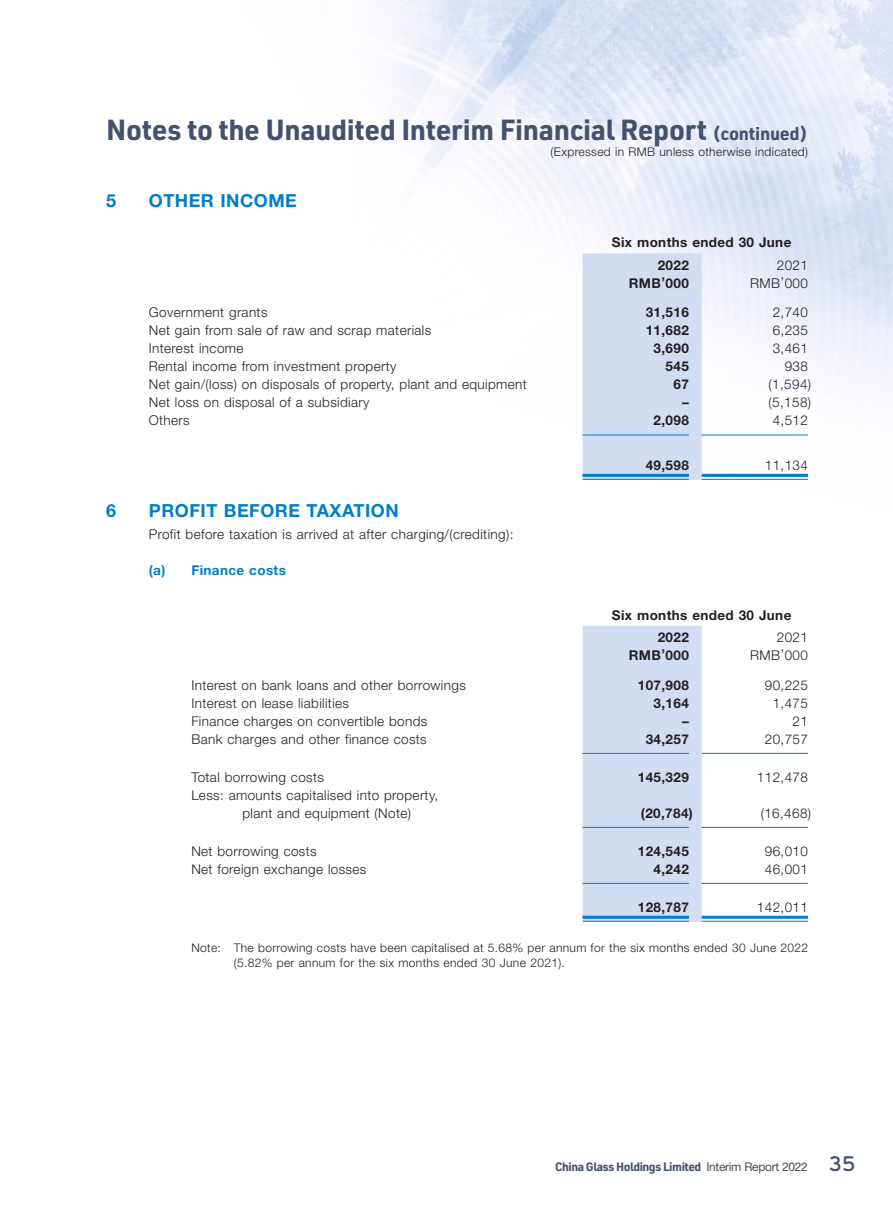
<style>
.page{position:relative;width:893px;height:1212px;background:#fff}
.page>*{position:absolute;margin:0;border:0;box-sizing:border-box;transform-origin:0 0}
.t1{font:700 28.5px "URWDIN";letter-spacing:-.015em;color:#45526e}
.Heading_1{font:700 18px "Helvetica Neue LT Std";letter-spacing:.03em;color:#007eca}
.Body_Text{font:300 13.5px/18px "Helvetica Neue LT Std";letter-spacing:.03em;color:#231f20}
.Body_Text-2{font:700 13.5px "Helvetica Neue LT Std";letter-spacing:.03em;color:#231f20}
.Heading_2{font:700 13.5px "Helvetica Neue LT Std";letter-spacing:.03em;color:#007eca}
.Notes{font:300 12px/15px "Helvetica Neue LT Std";letter-spacing:.03em;color:#231f20}
.t2{font:700 12px "URWDIN";letter-spacing:-.04em;color:#45526e}
.s1{font-size:18px}
.s2{font-family:"Helvetica Neue LT Std";font-weight:400;color:#4b4c4d}
.s3{font-family:"Interstate";font-weight:400;font-size:21px}
</style>
<div class="page">
<img style="left:393px;top:0;width:500px;height:922px">
<div style="left:583px;top:253px;width:119px;height:227px;background:#d2ddf2"></div>
<hr style="left:583px;top:435px;width:106px;height:1px;background:#007eca">
<hr style="left:702px;top:435px;width:106px;height:1px;background:#007eca">
<hr style="left:583px;top:474px;width:106px;height:3px;background:#007eca">
<hr style="left:583px;top:479px;width:106px;height:1px;background:#007eca">
<hr style="left:702px;top:474px;width:106px;height:3px;background:#007eca">
<hr style="left:702px;top:479px;width:106px;height:1px;background:#007eca">
<div style="left:583px;top:626px;width:119px;height:296px;background:#d2ddf2"></div>
<hr style="left:583px;top:753px;width:106px;height:1px;background:#007eca">
<hr style="left:702px;top:753px;width:106px;height:1px;background:#007eca">
<hr style="left:583px;top:827px;width:106px;height:1px;background:#007eca">
<hr style="left:702px;top:827px;width:106px;height:1px;background:#007eca">
<hr style="left:583px;top:883px;width:106px;height:1px;background:#007eca">
<hr style="left:702px;top:883px;width:106px;height:1px;background:#007eca">
<hr style="left:583px;top:916px;width:106px;height:3px;background:#007eca">
<hr style="left:583px;top:921px;width:106px;height:1px;background:#007eca">
<hr style="left:702px;top:916px;width:106px;height:3px;background:#007eca">
<hr style="left:702px;top:921px;width:106px;height:1px;background:#007eca">
<h1 class="t1" style="left:106px;top:110px;width:703px">Notes to the Unaudited Interim Financial Report <span class="s1">(continued)</span></h1>
<p class="Notes" style="left:551px;top:144px;width:259px">(Expressed in RMB unless otherwise indicated)</p>
<p class="Heading_1" style="left:106px;top:190px;width:12px">5</p>
<p class="Heading_1" style="left:149px;top:190px;width:150px">OTHER INCOME</p>
<p class="Body_Text-2" style="left:612px;top:234px;width:181px">Six months ended 30 June</p>
<p class="Body_Text-2" style="left:658px;top:257px;width:33px">2022</p>
<p class="Body_Text" style="left:777px;top:256px;width:33px">2021</p>
<p class="Body_Text-2" style="left:629px;top:275px;width:62px">RMB’000</p>
<p class="Body_Text" style="left:750px;top:274px;width:59px">RMB’000</p>
<p class="Body_Text" style="left:149px;top:303px;width:120px">Government grants</p>
<p class="Body_Text-2" style="left:646px;top:304px;width:45px">31,516</p>
<p class="Body_Text" style="left:773px;top:303px;width:37px">2,740</p>
<p class="Body_Text" style="left:149px;top:321px;width:284px">Net gain from sale of raw and scrap materials</p>
<p class="Body_Text-2" style="left:646px;top:322px;width:45px">11,682</p>
<p class="Body_Text" style="left:773px;top:321px;width:37px">6,235</p>
<p class="Body_Text" style="left:149px;top:339px;width:96px">Interest income</p>
<p class="Body_Text-2" style="left:654px;top:340px;width:37px">3,690</p>
<p class="Body_Text" style="left:773px;top:339px;width:37px">3,461</p>
<p class="Body_Text" style="left:149px;top:357px;width:249px">Rental income from investment property</p>
<p class="Body_Text-2" style="left:666px;top:358px;width:25px">545</p>
<p class="Body_Text" style="left:785px;top:357px;width:25px">938</p>
<p class="Body_Text" style="left:149px;top:375px;width:380px">Net gain/(loss) on disposals of property, plant and equipment</p>
<p class="Body_Text-2" style="left:673px;top:376px;width:17px">67</p>
<p class="Body_Text" style="left:769px;top:375px;width:44px">(1,594)</p>
<p class="Body_Text" style="left:149px;top:393px;width:222px">Net loss on disposal of a subsidiary</p>
<p class="Body_Text-2" style="left:682px;top:394px;width:8px">–</p>
<p class="Body_Text" style="left:769px;top:393px;width:44px">(5,158)</p>
<p class="Body_Text" style="left:149px;top:411px;width:42px">Others</p>
<p class="Body_Text-2" style="left:654px;top:412px;width:37px">2,098</p>
<p class="Body_Text" style="left:773px;top:411px;width:37px">4,512</p>
<p class="Body_Text-2" style="left:646px;top:457px;width:45px">49,598</p>
<p class="Body_Text" style="left:765px;top:456px;width:45px">11,134</p>
<p class="Heading_1" style="left:106px;top:500px;width:12px">6</p>
<p class="Heading_1" style="left:149px;top:500px;width:251px">PROFIT BEFORE TAXATION</p>
<p class="Body_Text" style="left:149px;top:525px;width:366px">Profit before taxation is arrived at after charging/(crediting):</p>
<p class="Heading_2" style="left:149px;top:562px;width:139px">(a) Finance costs</p>
<p class="Body_Text-2" style="left:612px;top:607px;width:181px">Six months ended 30 June</p>
<p class="Body_Text-2" style="left:658px;top:629px;width:33px">2022</p>
<p class="Body_Text" style="left:777px;top:628px;width:33px">2021</p>
<p class="Body_Text-2" style="left:629px;top:647px;width:62px">RMB’000</p>
<p class="Body_Text" style="left:750px;top:646px;width:59px">RMB’000</p>
<p class="Body_Text" style="left:191px;top:675px;width:276px">Interest on bank loans and other borrowings</p>
<p class="Body_Text-2" style="left:638px;top:676px;width:53px">107,908</p>
<p class="Body_Text" style="left:765px;top:675px;width:45px">90,225</p>
<p class="Body_Text" style="left:191px;top:693px;width:159px">Interest on lease liabilities</p>
<p class="Body_Text-2" style="left:654px;top:694px;width:37px">3,164</p>
<p class="Body_Text" style="left:773px;top:693px;width:37px">1,475</p>
<p class="Body_Text" style="left:191px;top:711px;width:238px">Finance charges on convertible bonds</p>
<p class="Body_Text-2" style="left:682px;top:712px;width:8px">–</p>
<p class="Body_Text" style="left:792px;top:711px;width:17px">21</p>
<p class="Body_Text" style="left:191px;top:729px;width:237px">Bank charges and other finance costs</p>
<p class="Body_Text-2" style="left:646px;top:730px;width:45px">34,257</p>
<p class="Body_Text" style="left:765px;top:729px;width:45px">20,757</p>
<p class="Body_Text" style="left:191px;top:767px;width:134px">Total borrowing costs</p>
<p class="Body_Text-2" style="left:638px;top:768px;width:53px">145,329</p>
<p class="Body_Text" style="left:757px;top:767px;width:53px">112,478</p>
<p class="Body_Text" style="left:242px;top:785px;width:197px;text-indent:-51px">Less: amounts capitalised into property, plant and equipment (Note)</p>
<p class="Body_Text-2" style="left:641px;top:804px;width:53px">(20,784)</p>
<p class="Body_Text" style="left:761px;top:803px;width:52px">(16,468)</p>
<p class="Body_Text" style="left:191px;top:841px;width:127px">Net borrowing costs</p>
<p class="Body_Text-2" style="left:638px;top:842px;width:53px">124,545</p>
<p class="Body_Text" style="left:765px;top:841px;width:45px">96,010</p>
<p class="Body_Text" style="left:191px;top:859px;width:177px">Net foreign exchange losses</p>
<p class="Body_Text-2" style="left:654px;top:860px;width:37px">4,242</p>
<p class="Body_Text" style="left:765px;top:859px;width:45px">46,001</p>
<p class="Body_Text-2" style="left:638px;top:898px;width:53px">128,787</p>
<p class="Body_Text" style="left:757px;top:897px;width:53px">142,011</p>
<p class="Notes" style="left:234px;top:939px;width:576px;text-indent:-43px">Note: The borrowing costs have been capitalised at 5.68% per annum for the six months ended 30 June 2022 (5.82% per annum for the six months ended 30 June 2021).</p>
<p class="t2" style="left:555px;top:1159px;width:302px">China Glass Holdings Limited <span class="s2">Interim Report 2022</span> <span class="s3">35</span></p>
</div>
